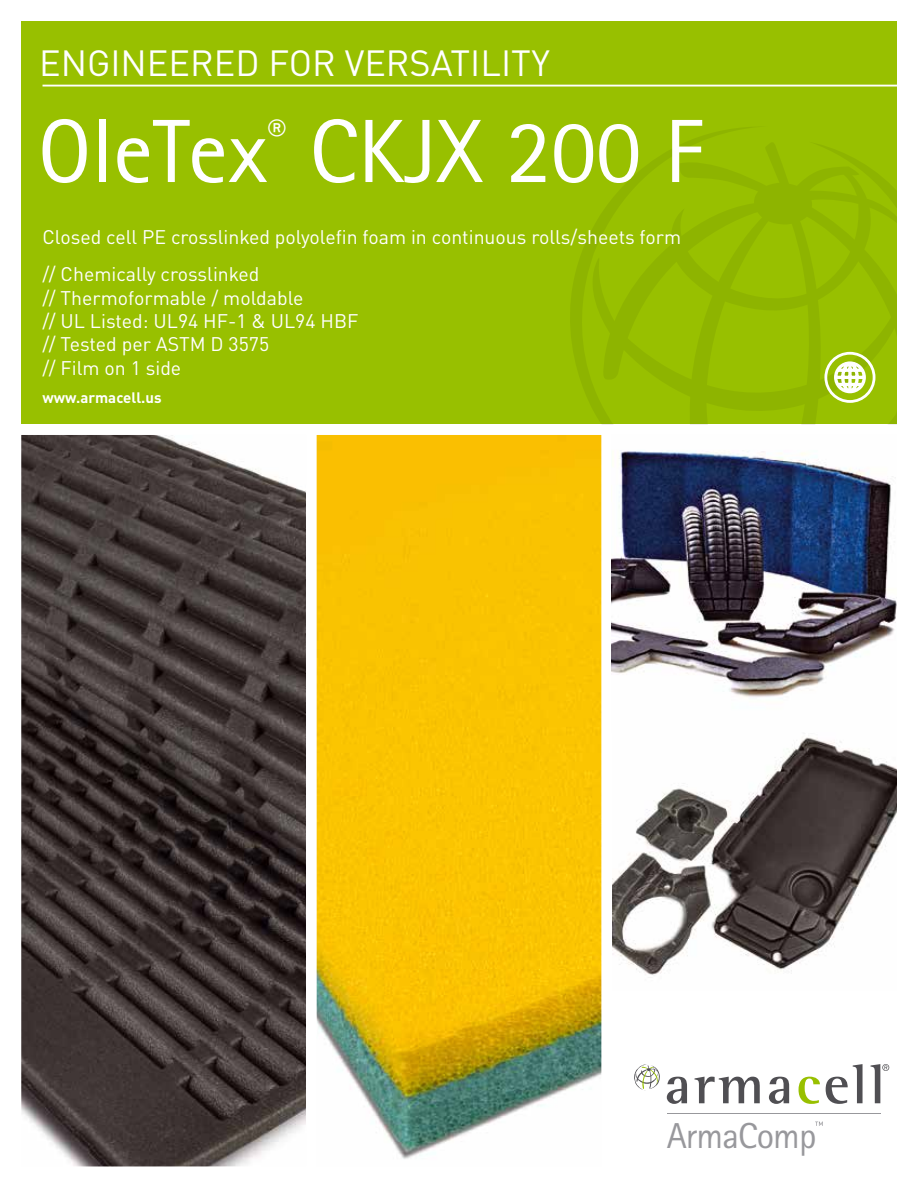
<style>
.page{position:relative;width:918px;height:1188px;background:#fff}
.page>*{position:absolute;margin:0;border:0;box-sizing:border-box;transform-origin:0 0}
.t1{font:90px "Rotis Sans Serif Pro";color:#fff}
.t2{font:36.75px "Rotis Sans Serif Pro";color:#fff}
.t3{font:36.15px "Rotis Sans Serif Pro";letter-spacing:-.025em;color:#98989c}
.t4{font:36px "DIN Pro";color:#fff}
.t5{font:19.5px/23.4px "DIN Pro";color:#fff}
.t6{font:700 15px "DIN Pro";color:#fff}
</style>
<div class="page">
<div style="left:21px;top:21px;width:876px;height:403px;background:#98c000"></div>
<svg style="left:570px;top:127px;width:182px;height:261px"></svg>
<svg style="left:584px;top:140px;width:313px;height:284px"></svg>
<img style="left:21px;top:435px;width:285px;height:732px">
<img style="left:317px;top:435px;width:284px;height:724px">
<svg style="left:667px;top:1077px;width:20px;height:27px"></svg>
<svg style="left:695px;top:1077px;width:65px;height:26px"></svg>
<svg style="left:769px;top:1077px;width:20px;height:27px"></svg>
<svg style="left:799px;top:1077px;width:21px;height:27px"></svg>
<svg style="left:826px;top:1064px;width:37px;height:40px"></svg>
<svg style="left:871px;top:1064px;width:18px;height:39px"></svg>
<svg style="left:634px;top:1064px;width:26px;height:27px"></svg>
<hr style="left:667px;top:1113px;width:213px;height:1px;background:#98989c">
<svg style="left:815px;top:1122px;width:8px;height:4px"></svg>
<img style="left:612px;top:451px;width:285px;height:524px">
<hr style="left:43px;top:85px;width:855px;height:2px;background:#fff">
<svg style="left:824px;top:352px;width:51px;height:51px"></svg>
<h3 class="t4" style="left:39px;top:35px;width:512px">ENGINEERED FOR VERSATILITY</h3>
<h1 class="t1" style="left:38px;top:99px;width:231px">OleTex</h1>
<h2 class="t2" style="left:268px;top:110px;width:20px">®</h2>
<h1 class="t1" style="left:309px;top:99px;width:395px">CKJX 200 F</h1>
<p class="t5" style="left:43px;top:217px;width:640px;line-height:36.9px">Closed cell PE crosslinked polyolefin foam in continuous rolls/sheets form // Chemically crosslinked</p>
<p class="t5" style="left:43px;top:284px;width:317px">// Thermoformable / moldable<br>// UL Listed: UL94 HF-1 &amp; UL94 HBF // Tested per ASTM D 3575<br>// Film on 1 side</p>
<p class="t6" style="left:43px;top:385px;width:121px">www.armacell.us</p>
<h3 class="t3" style="left:667px;top:1114px;width:151px">ArmaComp</h3>
</div>
